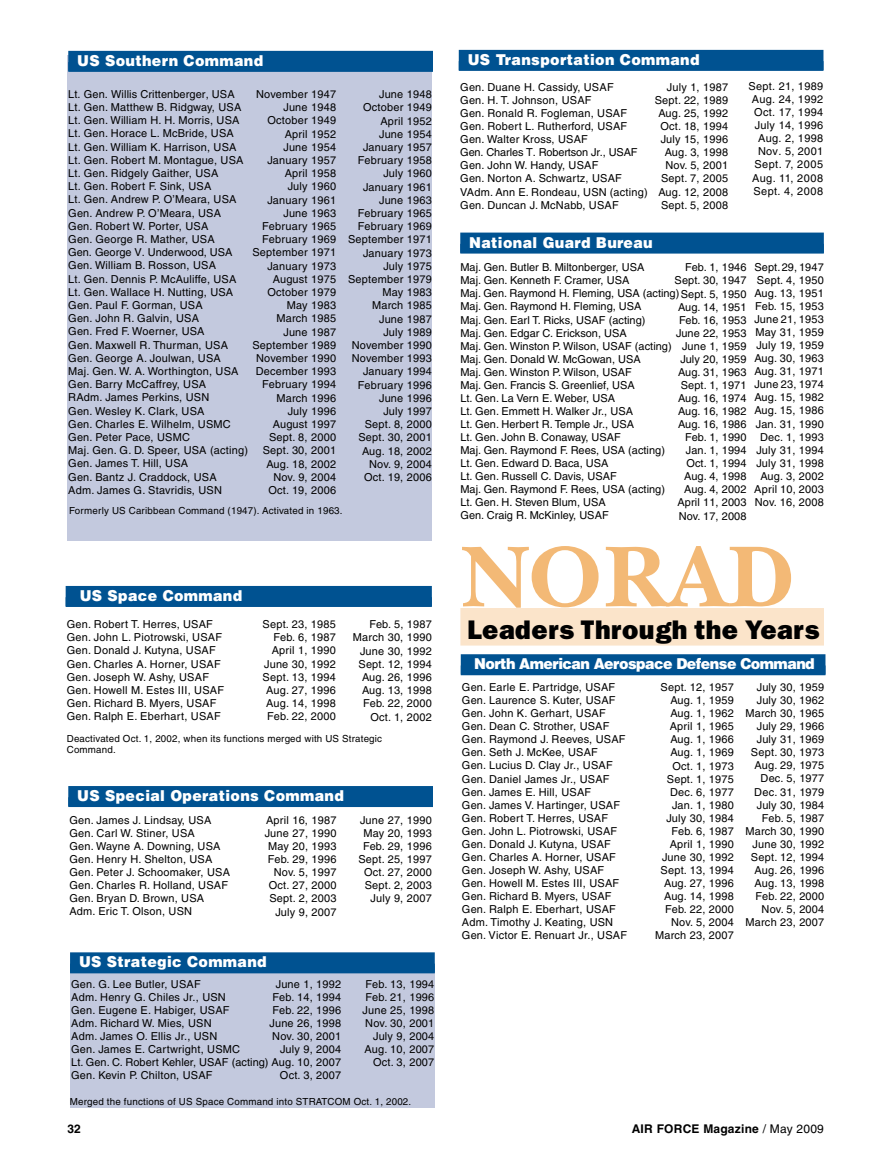
<style>
.page{position:relative;width:878px;height:1175px;background:#fff}
.page>*{position:absolute;margin:0;border:0;box-sizing:border-box;transform-origin:0 0}
.t1{font:700 90px "New Baskerville";letter-spacing:.02em;color:#f3b976}
.t2{font:800 27px "Franklin Gothic";letter-spacing:.02em;color:#000}
.t3{font:900 15px "Helvetica";letter-spacing:.025em;color:#fff;scale:.95 1}
.t4{font:900 15px "Helvetica";letter-spacing:-.035em;color:#fff;scale:.95 1}
.t5{font:700 12px "Helvetica";letter-spacing:.02em;color:#000}
.t6{font:10.95px/13px "Helvetica";letter-spacing:.02em;color:#000;text-align:right}
.t7{font:9.75px/10.5px "Helvetica";letter-spacing:.02em;color:#000}
.s1{font-weight:400}
</style>
<div class="page">
<div style="left:68px;top:55px;width:364px;height:485px;background:#c3c9de"></div>
<div style="left:68px;top:51px;width:365px;height:21px;background:#005291"></div>
<div style="left:461px;top:654px;width:364px;height:21px;background:#005291"></div>
<div style="left:66px;top:586px;width:366px;height:21px;background:#005291"></div>
<div style="left:459px;top:50px;width:364px;height:21px;background:#005291"></div>
<div style="left:68px;top:786px;width:365px;height:21px;background:#005291"></div>
<div style="left:70px;top:966px;width:365px;height:141px;background:#c3c9de"></div>
<div style="left:70px;top:952px;width:365px;height:21px;background:#005291"></div>
<div style="left:460px;top:232px;width:363px;height:21px;background:#005291"></div>
<div style="left:460px;top:608px;width:364px;height:37px;background:#fbe4ca"></div>
<p class="t3" style="left:77px;top:51px;width:197px">US Southern Command</p>
<p class="t6" style="left:68px;top:87px;width:181px;text-align:left">Lt. Gen. Willis Crittenberger, USA<br>Lt. Gen. Matthew B. Ridgway, USA<br>Lt. Gen. William H. H. Morris, USA<br>Lt. Gen. Horace L. McBride, USA<br>Lt. Gen. William K. Harrison, USA<br>Lt. Gen. Robert M. Montague, USA<br>Lt. Gen. Ridgely Gaither, USA<br>Lt. Gen. Robert F. Sink, USA<br>Lt. Gen. Andrew P. O’Meara, USA<br>Gen. Andrew P. O’Meara, USA<br>Gen. Robert W. Porter, USA<br>Gen. George R. Mather, USA<br>Gen. George V. Underwood, USA<br>Gen. William B. Rosson, USA<br>Lt. Gen. Dennis P. McAuliffe, USA<br>Lt. Gen. Wallace H. Nutting, USA<br>Gen. Paul F. Gorman, USA<br>Gen. John R. Galvin, USA<br>Gen. Fred F. Woerner, USA<br>Gen. Maxwell R. Thurman, USA<br>Gen. George A. Joulwan, USA<br>Maj. Gen. W. A. Worthington, USA<br>Gen. Barry McCaffrey, USA<br>RAdm. James Perkins, USN<br>Gen. Wesley K. Clark, USA<br>Gen. Charles E. Wilhelm, USMC<br>Gen. Peter Pace, USMC<br>Maj. Gen. G. D. Speer, USA (acting)<br>Gen. James T. Hill, USA<br>Gen. Bantz J. Craddock, USA<br>Adm. James G. Stavridis, USN</p>
<p class="t7" style="left:69px;top:505px;width:275px">Formerly US Caribbean Command (1947). Activated in 1963.</p>
<p class="t6" style="left:252px;top:87px;width:85px">November 1947<br>June 1948<br>October 1949<br>April 1952<br>June 1954<br>January 1957<br>April 1958<br>July 1960<br>January 1961<br>June 1963<br>February 1965<br>February 1969<br>September 1971<br>January 1973<br>August 1975<br>October 1979<br>May 1983<br>March 1985<br>June 1987<br>September 1989<br>November 1990<br>December 1993<br>February 1994<br>March 1996<br>July 1996<br>August 1997<br>Sept. 8, 2000<br>Sept. 30, 2001<br>Aug. 18, 2002<br>Nov. 9, 2004<br>Oct. 19, 2006</p>
<p class="t6" style="left:348px;top:88px;width:85px">June 1948<br>October 1949<br>April 1952<br>June 1954<br>January 1957<br>February 1958<br>July 1960<br>January 1961<br>June 1963<br>February 1965<br>February 1969<br>September 1971<br>January 1973<br>July 1975<br>September 1979<br>May 1983<br>March 1985<br>June 1987<br>July 1989<br>November 1990<br>November 1993<br>January 1994<br>February 1996<br>June 1996<br>July 1997<br>Sept. 8, 2000<br>Sept. 30, 2001<br>Aug. 18, 2002<br>Nov. 9, 2004<br>Oct. 19, 2006</p>
<p class="t3" style="left:80px;top:586px;width:173px">US Space Command</p>
<p class="t6" style="left:67px;top:617px;width:159px;text-align:left">Gen. Robert T. Herres, USAF<br>Gen. John L. Piotrowski, USAF<br>Gen. Donald J. Kutyna, USAF<br>Gen. Charles A. Horner, USAF<br>Gen. Joseph W. Ashy, USAF<br>Gen. Howell M. Estes III, USAF<br>Gen. Richard B. Myers, USAF<br>Gen. Ralph E. Eberhart, USAF</p>
<p class="t6" style="left:262px;top:617px;width:75px">Sept. 23, 1985<br>Feb. 6, 1987<br>April 1, 1990<br>June 30, 1992<br>Sept. 13, 1994<br>Aug. 27, 1996<br>Aug. 14, 1998<br>Feb. 22, 2000</p>
<p class="t7" style="left:67px;top:733px;width:317px">Deactivated Oct. 1, 2002, when its functions merged with US Strategic<br>Command.</p>
<p class="t6" style="left:353px;top:617px;width:80px">Feb. 5, 1987<br>March 30, 1990<br>June 30, 1992<br>Sept. 12, 1994<br>Aug. 26, 1996<br>Aug. 13, 1998<br>Feb. 22, 2000<br>Oct. 1, 2002</p>
<p class="t3" style="left:77px;top:786px;width:282px">US Special Operations Command</p>
<p class="t6" style="left:69px;top:813px;width:162px;text-align:left">Gen. James J. Lindsay, USA<br>Gen. Carl W. Stiner, USA<br>Gen. Wayne A. Downing, USA<br>Gen. Henry H. Shelton, USA<br>Gen. Peter J. Schoomaker, USA<br>Gen. Charles R. Holland, USAF<br>Gen. Bryan D. Brown, USA<br>Adm. Eric T. Olson, USN</p>
<p class="t6" style="left:265px;top:813px;width:73px">April 16, 1987<br>June 27, 1990<br>May 20, 1993<br>Feb. 29, 1996<br>Nov. 5, 1997<br>Oct. 27, 2000<br>Sept. 2, 2003<br>July 9, 2007</p>
<p class="t3" style="left:79px;top:952px;width:199px">US Strategic Command</p>
<p class="t6" style="left:358px;top:813px;width:75px">June 27, 1990<br>May 20, 1993<br>Feb. 29, 1996<br>Sept. 25, 1997<br>Oct. 27, 2000<br>Sept. 2, 2003<br>July 9, 2007</p>
<p class="t6" style="left:362px;top:977px;width:73px">Feb. 13, 1994<br>Feb. 21, 1996<br>June 25, 1998<br>Nov. 30, 2001<br>July 9, 2004<br>Aug. 10, 2007<br>Oct. 3, 2007</p>
<p class="t6" style="left:269px;top:977px;width:73px">June 1, 1992<br>Feb. 14, 1994<br>Feb. 22, 1996<br>June 26, 1998<br>Nov. 30, 2001<br>July 9, 2004</p>
<p class="t6" style="left:280px;top:1068px;width:63px">Oct. 3, 2007</p>
<p class="t7" style="left:70px;top:1096px;width:343px">Merged the functions of US Space Command into STRATCOM Oct. 1, 2002.</p>
<p class="t6" style="left:71px;top:977px;width:271px;text-align:left">Gen. G. Lee Butler, USAF<br>Adm. Henry G. Chiles Jr., USN<br>Gen. Eugene E. Habiger, USAF<br>Adm. Richard W. Mies, USN<br>Adm. James O. Ellis Jr., USN<br>Gen. James E. Cartwright, USMC<br>Lt. Gen. C. Robert Kehler, USAF (acting) Aug. 10, 2007<br>Gen. Kevin P. Chilton, USAF</p>
<p class="t3" style="left:468px;top:50px;width:245px">US Transportation Command</p>
<p class="t6" style="left:460px;top:81px;width:189px;text-align:left">Gen. Duane H. Cassidy, USAF<br>Gen. H. T. Johnson, USAF<br>Gen. Ronald R. Fogleman, USAF<br>Gen. Robert L. Rutherford, USAF<br>Gen. Walter Kross, USAF<br>Gen. Charles T. Robertson Jr., USAF<br>Gen. John W. Handy, USAF<br>Gen. Norton A. Schwartz, USAF<br>VAdm. Ann E. Rondeau, USN (acting)<br>Gen. Duncan J. McNabb, USAF</p>
<p class="t6" style="left:654px;top:81px;width:75px">July 1, 1987<br>Sept. 22, 1989<br>Aug. 25, 1992<br>Oct. 18, 1994<br>July 15, 1996<br>Aug. 3, 1998<br>Nov. 5, 2001<br>Sept. 7, 2005<br>Aug. 12, 2008<br>Sept. 5, 2008</p>
<p class="t3" style="left:469px;top:232px;width:195px">National Guard Bureau</p>
<p class="t6" style="left:748px;top:80px;width:76px">Sept. 21, 1989<br>Aug. 24, 1992<br>Oct. 17, 1994<br>July 14, 1996<br>Aug. 2, 1998<br>Nov. 5, 2001<br>Sept. 7, 2005<br>Aug. 11, 2008<br>Sept. 4, 2008</p>
<p class="t6" style="left:460px;top:261px;width:287px;text-align:left">Maj. Gen. Butler B. Miltonberger, USA<br>Maj. Gen. Kenneth F. Cramer, USA<br>Maj. Gen. Raymond H. Fleming, USA (acting)Sept. 5, 1950<br>Maj. Gen. Raymond H. Fleming, USA<br>Maj. Gen. Earl T. Ricks, USAF (acting)<br>Maj. Gen. Edgar C. Erickson, USA<br>Maj. Gen. Winston P. Wilson, USAF (acting)<br>Maj. Gen. Donald W. McGowan, USA<br>Maj. Gen. Winston P. Wilson, USAF<br>Maj. Gen. Francis S. Greenlief, USA<br>Lt. Gen. La Vern E. Weber, USA<br>Lt. Gen. Emmett H. Walker Jr., USA<br>Lt. Gen. Herbert R. Temple Jr., USA<br>Lt. Gen. John B. Conaway, USAF<br>Maj. Gen. Raymond F. Rees, USA (acting)<br>Lt. Gen. Edward D. Baca, USA<br>Lt. Gen. Russell C. Davis, USAF<br>Maj. Gen. Raymond F. Rees, USA (acting)<br>Lt. Gen. H. Steven Blum, USA<br>Gen. Craig R. McKinley, USAF</p>
<p class="t6" style="left:674px;top:261px;width:73px">Feb. 1, 1946<br>Sept. 30, 1947</p>
<p class="t6" style="left:676px;top:300px;width:72px">Aug. 14, 1951<br>Feb. 16, 1953<br>June 22, 1953<br>June 1, 1959<br>July 20, 1959<br>Aug. 31, 1963<br>Sept. 1, 1971<br>Aug. 16, 1974<br>Aug. 16, 1982<br>Aug. 16, 1986<br>Feb. 1, 1990<br>Jan. 1, 1994<br>Oct. 1, 1994<br>Aug. 4, 1998<br>Aug. 4, 2002<br>April 11, 2003<br>Nov. 17, 2008</p>
<p class="t6" style="left:754px;top:260px;width:71px;text-align:center">Sept. 29, 1947<br>Sept. 4, 1950<br>Aug. 13, 1951<br>Feb. 15, 1953<br>June 21, 1953<br>May 31, 1959<br>July 19, 1959<br>Aug. 30, 1963<br>Aug. 31, 1971<br>June 23, 1974<br>Aug. 15, 1982<br>Aug. 15, 1986<br>Jan. 31, 1990<br>Dec. 1, 1993<br>July 31, 1994<br>July 31, 1998<br>Aug. 3, 2002<br>April 10, 2003<br>Nov. 16, 2008</p>
<p class="t1" style="left:461px;top:524px;width:336px">NORAD</p>
<p class="t2" style="left:467px;top:613px;width:353px">Leaders Through the Years</p>
<p class="t4" style="left:474px;top:654px;width:360px">North American Aerospace Defense Command</p>
<p class="t6" style="left:745px;top:680px;width:80px">July 30, 1959<br>July 30, 1962<br>March 30, 1965<br>July 29, 1966<br>July 31, 1969<br>Sept. 30, 1973<br>Aug. 29, 1975<br>Dec. 5, 1977<br>Dec. 31, 1979<br>July 30, 1984<br>Feb. 5, 1987<br>March 30, 1990<br>June 30, 1992<br>Sept. 12, 1994<br>Aug. 26, 1996<br>Aug. 13, 1998<br>Feb. 22, 2000<br>Nov. 5, 2004<br>March 23, 2007</p>
<p class="t6" style="left:462px;top:680px;width:167px;text-align:left">Gen. Earle E. Partridge, USAF<br>Gen. Laurence S. Kuter, USAF<br>Gen. John K. Gerhart, USAF<br>Gen. Dean C. Strother, USAF<br>Gen. Raymond J. Reeves, USAF<br>Gen. Seth J. McKee, USAF<br>Gen. Lucius D. Clay Jr., USAF<br>Gen. Daniel James Jr., USAF<br>Gen. James E. Hill, USAF<br>Gen. James V. Hartinger, USAF<br>Gen. Robert T. Herres, USAF<br>Gen. John L. Piotrowski, USAF<br>Gen. Donald J. Kutyna, USAF<br>Gen. Charles A. Horner, USAF<br>Gen. Joseph W. Ashy, USAF<br>Gen. Howell M. Estes III, USAF<br>Gen. Richard B. Myers, USAF<br>Gen. Ralph E. Eberhart, USAF<br>Adm. Timothy J. Keating, USN<br>Gen. Victor E. Renuart Jr., USAF</p>
<p class="t6" style="left:655px;top:680px;width:80px">Sept. 12, 1957<br>Aug. 1, 1959<br>Aug. 1, 1962<br>April 1, 1965<br>Aug. 1, 1966<br>Aug. 1, 1969<br>Oct. 1, 1973<br>Sept. 1, 1975<br>Dec. 6, 1977<br>Jan. 1, 1980<br>July 30, 1984<br>Feb. 6, 1987<br>April 1, 1990<br>June 30, 1992<br>Sept. 13, 1994<br>Aug. 27, 1996<br>Aug. 14, 1998<br>Feb. 22, 2000<br>Nov. 5, 2004<br>March 23, 2007</p>
<p class="t5" style="left:67px;top:1121px;width:15px">32</p>
<p class="t5" style="left:631px;top:1121px;width:194px">AIR FORCE Magazine <span class="s1">/ May 2009</span></p>
</div>
